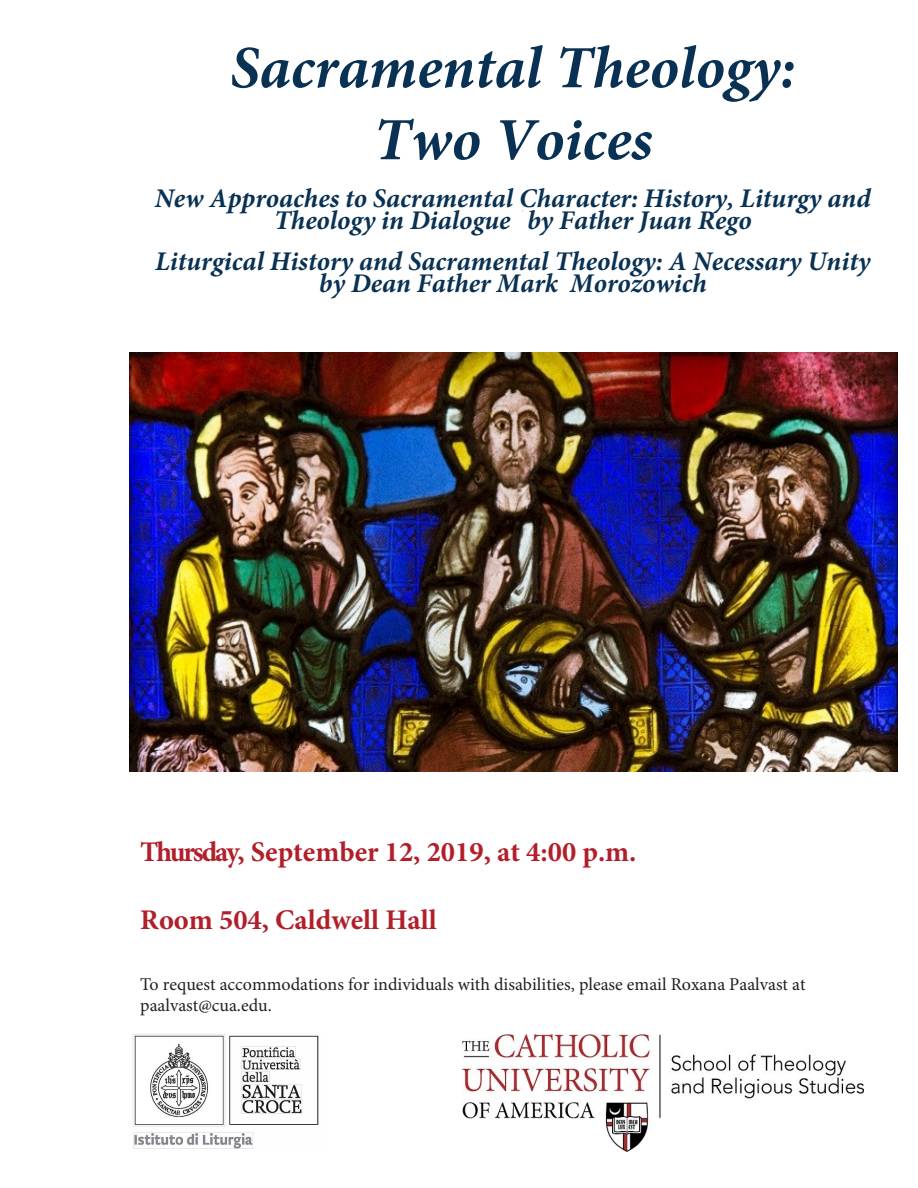
<style>
.page{position:relative;width:918px;height:1188px;background:#fff}
.page>*{position:absolute;margin:0;border:0;box-sizing:border-box;transform-origin:0 0}
.t1{font:italic 700 60px/72px "Minion Pro";color:#093153;text-align:center}
.t2{font:700 28.5px "Minion Pro";color:#b11f2b}
.t3{font:italic 700 27px/22.6px "Minion Pro";color:#093153;text-align:center}
.t4{font:18px/21.6px "Minion Pro";color:#231f20}
</style>
<div class="page">
<img style="left:130px;top:352px;width:768px;height:420px">
<img style="left:132px;top:1034px;width:331px;height:115px">
<img style="left:463px;top:1034px;width:401px;height:117px">
<p class="t1" style="left:230px;top:31px;width:567px">Sacramental Theology:<br>Two Voices</p>
<p class="t3" style="left:155px;top:186px;width:717px">New Approaches to Sacramental Character: History, Liturgy and<br>Theology in Dialogue" by Father Juan Rego</p>
<p class="t3" style="left:155px;top:249px;width:717px">Liturgical History and Sacramental Theology: A Necessary Unity by Dean Father Mark Morozowich</p>
<p class="t2" style="left:140px;top:831px;width:498px">Thursday, September 12, 2019, at 4:00 p.m.</p>
<p class="t2" style="left:140px;top:900px;width:298px">Room 504, Caldwell Hall</p>
<p class="t4" style="left:140px;top:973px;width:667px">To request accommodations for individuals with disabilities, please email Roxana Paalvast at paalvast@cua.edu.</p>
</div>
